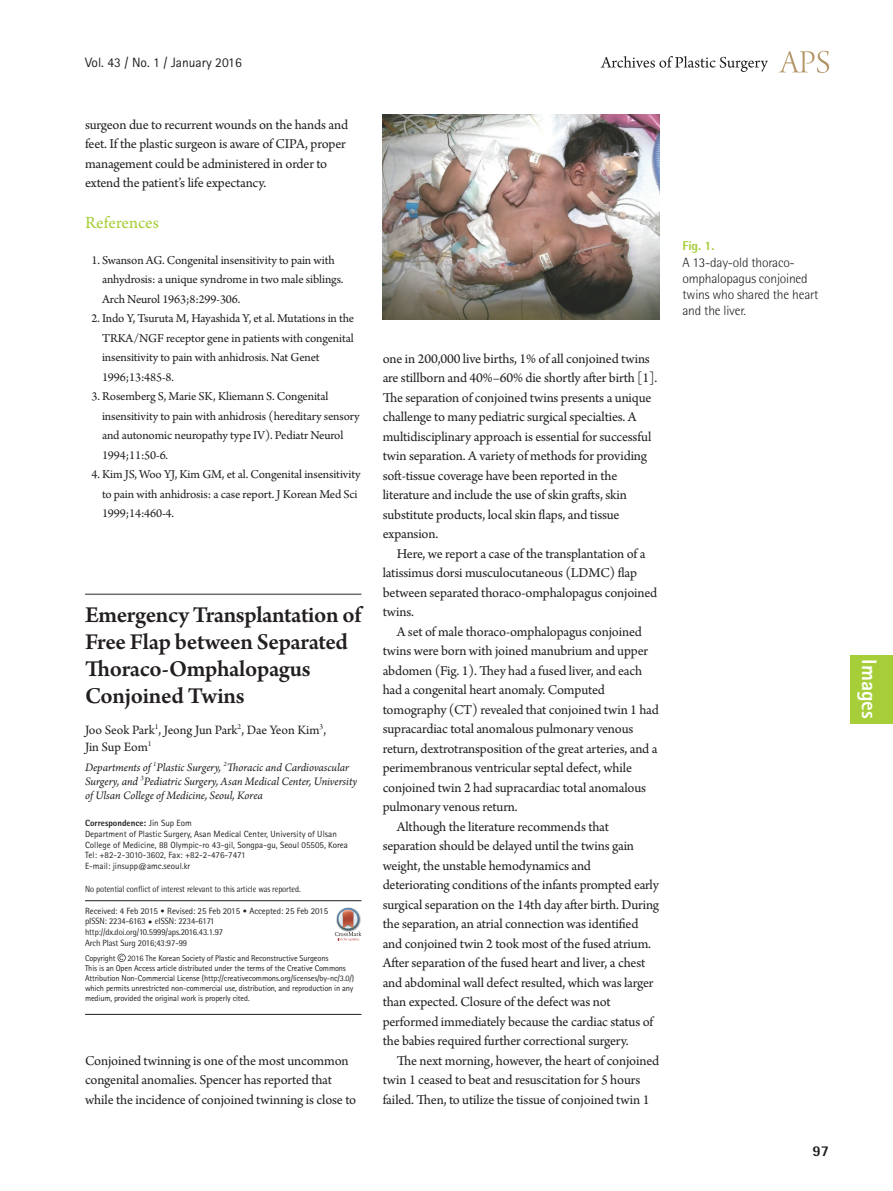
<style>
.page{position:relative;width:893px;height:1191px;background:#fff}
.page>*{position:absolute;margin:0;border:0;box-sizing:border-box;transform-origin:0 0}
.제목{font:600 24px/27px "Arno Pro";letter-spacing:-.015em;color:#231f20}
.논문_분류_옆{font:800 21px "Rotis Sans Serif Std";color:#fff}
.대제목{font:18px "Arno Pro";letter-spacing:-.005em;color:#a6ce39}
.t1{font:800 15px "Rotis Semi Sans Std";color:#231f20}
.본문{font:14.25px/19.5px "Arno Pro";letter-spacing:-.01em;color:#231f20}
.표_그림_설명{font:300 13.5px/16.2px "Rotis Semi Sans Std";letter-spacing:-.015em;color:#231f20}
.저자{font:13.5px/16.5px "Arno Pro";letter-spacing:-.005em;color:#231f20}
.권_호_월{font:13.5px "Rotis Sans Serif Std";color:#231f20}
.참고문헌_1{font:12.75px/19.5px "Arno Pro";letter-spacing:-.01em;color:#231f20}
.표_그림_설명-2{font:800 12.75px "Rotis Semi Sans Std";color:#a6ce39}
.소속{font:italic 12px/14.4px "Arno Pro";letter-spacing:-.005em;color:#231f20}
.교신저자주소{font:9px/10.8px "Rotis Sans Serif Std";color:#231f20}
.t2{font:9px/10.8px "Rotis Semi Sans Std";letter-spacing:-.01em;color:#231f20;scale:.95 1}
.t3{font:9px "Rotis Semi Sans Std";letter-spacing:-.01em;color:#231f20;scale:.9 1}
.교신저자주소-2{font:800 9px "Rotis Sans Serif Std";color:#231f20}
.교신저자{font:8.4px/10.1px "Rotis Sans Serif Std";letter-spacing:-.015em;color:#231f20}
.s1{font-weight:400}
.s2{font-family:"Rotis Sans Serif Std"}
.s3{font-family:"DIN Pro";font-weight:300}
</style>
<div class="page">
<svg style="left:779px;top:51px;width:50px;height:22px"></svg>
<svg style="left:601px;top:56px;width:167px;height:16px"></svg>
<img style="left:383px;top:115px;width:276px;height:204px">
<div style="left:850px;top:655px;width:43px;height:68px;background:#a6ce39"></div>
<hr style="left:85px;top:900px;width:276px;height:1px;background:#231f20">
<hr style="left:85px;top:1014px;width:276px;height:1px;background:#231f20">
<svg style="left:118px;top:953px;width:8px;height:9px"></svg>
<hr style="left:85px;top:593px;width:276px;height:2px;background:#6c6d70">
<svg style="left:335px;top:908px;width:26px;height:33px"></svg>
<p class="권_호_월" style="left:85px;top:54px;width:158px">Vol. 43 / No. 1 / January 2016</p>
<p class="본문" style="left:85px;top:115px;width:265px">surgeon due to recurrent wounds on the hands and feet. If the plastic surgeon is aware of CIPA, proper management could be administered in order to extend the patient’s life expectancy.</p>
<p class="대제목" style="left:85px;top:212px;width:75px">References</p>
<p class="참고문헌_1" style="left:102px;top:251px;width:243px;text-indent:-11px">1. Swanson AG. Congenital insensitivity to pain with anhydrosis: a unique syndrome in two male siblings.<br>Arch Neurol 1963;8:299-306.</p>
<p class="참고문헌_1" style="left:102px;top:309px;width:254px;text-indent:-11px">2. Indo Y, Tsuruta M, Hayashida Y, et al. Mutations in the TRKA/NGF receptor gene in patients with congenital insensitivity to pain with anhidrosis. Nat Genet 1996;13:485-8.</p>
<p class="참고문헌_1" style="left:102px;top:387px;width:259px;text-indent:-11px">3. Rosemberg S, Marie SK, Kliemann S. Congenital insensitivity to pain with anhidrosis (hereditary sensory and autonomic neuropathy type IV). Pediatr Neurol 1994;11:50-6.</p>
<p class="참고문헌_1" style="left:102px;top:465px;width:260px;text-indent:-11px">4. Kim JS, Woo YJ, Kim GM, et al. Congenital insensitivity to pain with anhidrosis: a case report. J Korean Med Sci<br>1999;14:460-4.</p>
<p class="제목" style="left:85px;top:602px;width:278px">Emergency Transplantation of<br>Free Flap between Separated<br>Thoraco-Omphalopagus<br>Conjoined Twins</p>
<p class="저자" style="left:85px;top:723px;width:243px">Joo Seok Park<sup>1</sup>, Jeong Jun Park<sup>2</sup>, Dae Yeon Kim<sup>3</sup>,<br>Jin Sup Eom<sup>1</sup></p>
<p class="소속" style="left:85px;top:760px;width:274px">Departments of <sup>1</sup>Plastic Surgery, <sup>2</sup>Thoracic and Cardiovascular<br>Surgery, and <sup>3</sup>Pediatric Surgery, Asan Medical Center, University of Ulsan College of Medicine, Seoul, Korea</p>
<p class="교신저자주소-2" style="left:85px;top:817px;width:108px">Correspondence: <span class="s1">Jin Sup Eom</span></p>
<p class="교신저자주소" style="left:85px;top:828px;width:265px">Department of Plastic Surgery, Asan Medical Center, University of Ulsan<br>College of Medicine, 88 Olympic-ro 43-gil, Songpa-gu, Seoul 05505, Korea</p>
<p class="교신저자주소" style="left:85px;top:850px;width:162px">Tel: +82-2-3010-3602, Fax: +82-2-476-7471</p>
<p class="교신저자주소" style="left:85px;top:860px;width:107px">E-mail: jinsupp@amc.seoul.kr</p>
<p class="t3" style="left:85px;top:883px;width:241px">No potential conflict of interest relevant to this article was reported.</p>
<p class="t2" style="left:85px;top:905px;width:257px"><span class="s2">Received: 4 Feb 2015</span> <span class="s3">•</span> <span class="s2">Revised: 25 Feb 2015</span> <span class="s3">•</span> <span class="s2">Accepted: 25 Feb 2015 </span>pISSN: 2234-6163 <span class="s3">•</span> eISSN: 2234-6171 http://dx.doi.org/10.5999/aps.2016.43.1.97<br>Arch Plast Surg 2016;43:97-99</p>
<p class="교신저자" style="left:85px;top:952px;width:32px">Copyright</p>
<p class="교신저자" style="left:128px;top:952px;width:202px">2016 The Korean Society of Plastic and Reconstructive Surgeons</p>
<p class="교신저자" style="left:85px;top:962px;width:271px">This is an Open Access article distributed under the terms of the Creative Commons Attribution Non-Commercial License (http://creativecommons.org/licenses/by-nc/3.0/) which permits unrestricted non-commercial use, distribution, and reproduction in any medium, provided the original work is properly cited.</p>
<p class="본문" style="left:85px;top:1051px;width:273px">Conjoined twinning is one of the most uncommon congenital anomalies. Spencer has reported that while the incidence of conjoined twinning is close to</p>
<p class="본문" style="left:383px;top:349px;width:276px">one in 200,000 live births, 1% of all conjoined twins are stillborn and 40%–60% die shortly after birth [1].<br>The separation of conjoined twins presents a unique challenge to many pediatric surgical specialties. A multidisciplinary approach is essential for successful twin separation. A variety of methods for providing soft-tissue coverage have been reported in the literature and include the use of skin grafts, skin substitute products, local skin flaps, and tissue expansion.</p>
<p class="본문" style="left:383px;top:544px;width:276px;text-indent:14px">Here, we report a case of the transplantation of a latissimus dorsi musculocutaneous (LDMC) flap between separated thoraco-omphalopagus conjoined twins.</p>
<p class="본문" style="left:383px;top:622px;width:278px;text-indent:14px">A set of male thoraco-omphalopagus conjoined twins were born with joined manubrium and upper abdomen (Fig. 1). They had a fused liver, and each had a congenital heart anomaly. Computed tomography (CT) revealed that conjoined twin 1 had supracardiac total anomalous pulmonary venous return, dextrotransposition of the great arteries, and a perimembranous ventricular septal defect, while conjoined twin 2 had supracardiac total anomalous pulmonary venous return.</p>
<p class="본문" style="left:383px;top:817px;width:278px;text-indent:14px">Although the literature recommends that separation should be delayed until the twins gain weight, the unstable hemodynamics and deteriorating conditions of the infants prompted early surgical separation on the 14th day after birth. During the separation, an atrial connection was identified and conjoined twin 2 took most of the fused atrium.<br>After separation of the fused heart and liver, a chest and abdominal wall defect resulted, which was larger than expected. Closure of the defect was not performed immediately because the cardiac status of the babies required further correctional surgery.</p>
<p class="본문" style="left:383px;top:1051px;width:278px;text-indent:14px">The next morning, however, the heart of conjoined twin 1 ceased to beat and resuscitation for 5 hours failed. Then, to utilize the tissue of conjoined twin 1</p>
<p class="표_그림_설명-2" style="left:682px;top:237px;width:33px">Fig. 1.</p>
<p class="표_그림_설명" style="left:682px;top:254px;width:138px">A 13-day-old thoraco&shy;omphalopagus conjoined twins who shared the heart and the liver.</p>
<p class="t1" style="left:812px;top:1141px;width:18px">97</p>
<p class="논문_분류_옆" style="left:882px;top:659px;width:61px;rotate:90deg">Images</p>
</div>
